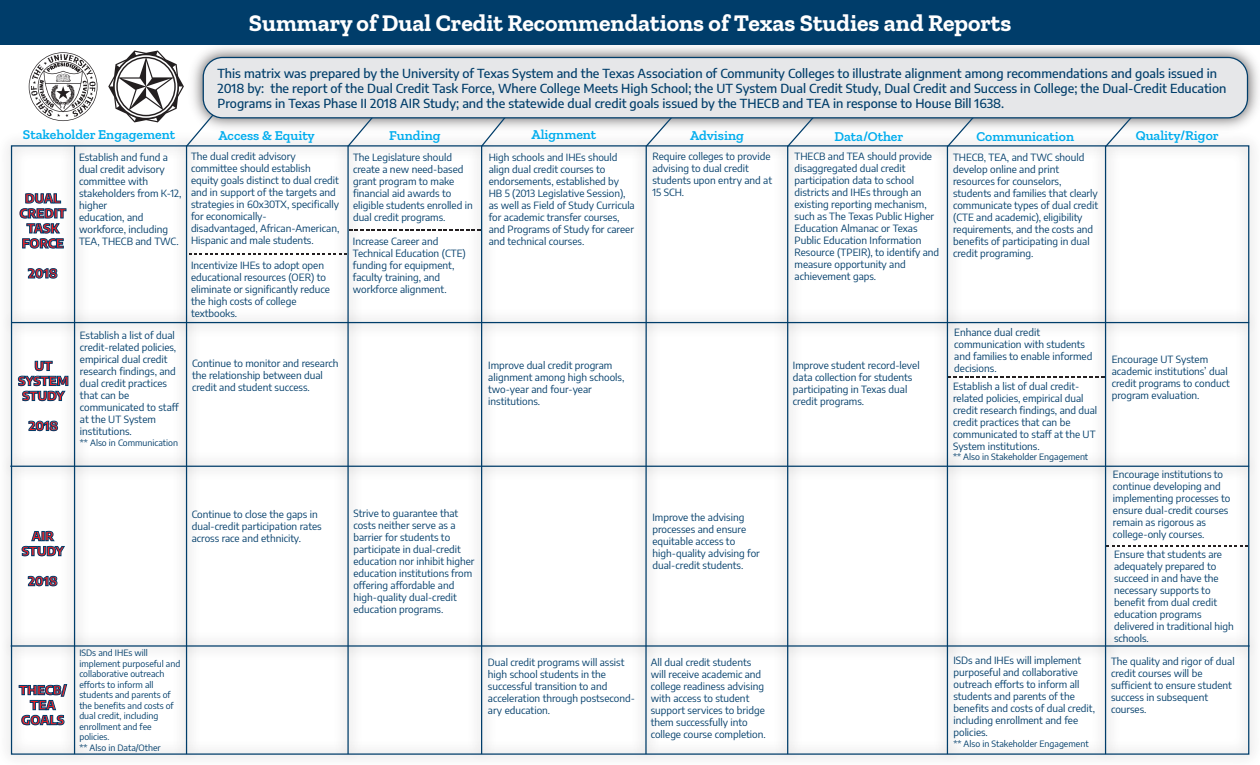
<style>
.page{position:relative;width:1260px;height:765px;background:#fff}
.page>*{position:absolute;margin:0;border:0;box-sizing:border-box;transform-origin:0 0}
.t1{font:700 23.75px "Zilla Slab";color:#fff}
.t2{font:600 13.75px "Zilla Slab";color:#00aeef}
.t3{font:500 12.5px/15px "Encode Sans";color:#003d6a}
.t4{font:800 12.5px/15px "Encode Sans";color:#ee1d23;text-align:center}
.t5{font:10px/12px "Encode Sans";color:#003d6a}
.t6{font:8.75px/10.5px "Encode Sans";color:#003d6a}
</style>
<div class="page">
<div style="left:0;top:0;width:1260px;height:44px;background:#003d6a"></div>
<img style="left:6px;top:140px;width:1249px;height:620px">
<svg style="left:29px;top:52px;width:68px;height:69px"></svg>
<svg style="left:946px;top:137px;width:33px;height:11px"></svg>
<svg style="left:1104px;top:137px;width:33px;height:11px"></svg>
<svg style="left:786px;top:137px;width:33px;height:11px"></svg>
<svg style="left:644px;top:137px;width:33px;height:11px"></svg>
<svg style="left:480px;top:137px;width:31px;height:11px"></svg>
<svg style="left:346px;top:137px;width:32px;height:11px"></svg>
<svg style="left:108px;top:51px;width:108px;height:97px"></svg>
<img style="left:6px;top:626px;width:1249px;height:40px">
<hr style="left:11px;top:645px;width:1239px;height:2px;background:#003d6a">
<svg style="left:19px;top:684px;width:48px;height:41px"></svg>
<img style="left:184px;top:44px;width:1076px;height:93px">
<div style="left:203px;top:58px;width:1044px;height:60px;background:#e6e7e9;border-radius:19px"></div>
<div style="left:203px;top:57px;width:1045px;height:61px;border:1px solid #003d6a;border-radius:19px"></div>
<h1 class="t1" style="left:249px;top:10px;width:764px">Summary of Dual Credit Recommendations of Texas Studies and Reports</h1>
<p class="t3" style="left:218px;top:65px;width:1010px">This matrix was prepared by the University of Texas System and the Texas Association of Community Colleges to illustrate alignment among recommendations and goals issued in<br>2018 by: the report of the Dual Credit Task Force, Where College Meets High School; the UT System Dual Credit Study, Dual Credit and Success in College; the Dual-Credit Education<br>Programs in Texas Phase II 2018 AIR Study; and the statewide dual credit goals issued by the THECB and TEA in response to House Bill 1638.</p>
<h2 class="t2" style="left:23px;top:127px;width:154px">Stakeholder Engagement</h2>
<h2 class="t2" style="left:219px;top:128px;width:98px">Access &amp; Equity</h2>
<h2 class="t2" style="left:389px;top:127px;width:53px">Funding</h2>
<h2 class="t2" style="left:532px;top:127px;width:66px">Alignment</h2>
<h2 class="t2" style="left:690px;top:127px;width:55px">Advising</h2>
<h2 class="t2" style="left:834px;top:128px;width:70px">Data/Other</h2>
<h2 class="t2" style="left:976px;top:128px;width:99px">Communication</h2>
<h2 class="t2" style="left:1136px;top:127px;width:85px">Quality/Rigor</h2>
<p class="t4" style="left:20px;top:190px;width:48px">DUAL<br>CREDIT<br>TASK<br>FORCE</p>
<p class="t4" style="left:28px;top:265px;width:31px">2018</p>
<p class="t4" style="left:18px;top:357px;width:52px">UT<br>SYSTEM<br>STUDY</p>
<p class="t4" style="left:29px;top:417px;width:31px">2018</p>
<p class="t5" style="left:79px;top:151px;width:104px">Establish and fund a dual credit advisory committee with stakeholders from K-12, higher<br>education, and workforce, including<br>TEA, THECB and TWC.</p>
<p class="t5" style="left:191px;top:150px;width:150px">The dual credit advisory committee should establish equity goals distinct to dual credit and in support of the targets and strategies in 60x30TX, specifically for economically-<br>disadvantaged, African-American,<br>Hispanic and male students.</p>
<p class="t5" style="left:191px;top:259px;width:140px">Incentivize IHEs to adopt open educational resources (OER) to eliminate or significantly reduce the high costs of college textbooks.</p>
<p class="t5" style="left:353px;top:150px;width:121px">The Legislature should create a new need-based grant program to make financial aid awards to eligible students enrolled in dual credit programs.</p>
<p class="t5" style="left:353px;top:234px;width:114px">Increase Career and<br>Technical Education (CTE) funding for equipment, faculty training, and workforce alignment.</p>
<p class="t5" style="left:795px;top:150px;width:146px">THECB and TEA should provide disaggregated dual credit participation data to school districts and IHEs through an existing reporting mechanism, such as The Texas Public Higher<br>Education Almanac or Texas<br>Public Education Information<br>Resource (TPEIR), to identify and measure opportunity and achievement gaps.</p>
<p class="t5" style="left:489px;top:150px;width:148px">High schools and IHEs should align dual credit courses to endorsements, established by<br>HB 5 (2013 Legislative Session), as well as Field of Study Curricula for academic transfer courses, and Programs of Study for career and technical courses.</p>
<p class="t5" style="left:652px;top:150px;width:121px">Require colleges to provide advising to dual credit students upon entry and at<br>15 SCH.</p>
<p class="t5" style="left:953px;top:151px;width:147px">THECB, TEA, and TWC should develop online and print resources for counselors, students and families that clearly communicate types of dual credit (CTE and academic), eligibility requirements, and the costs and benefits of participating in dual credit programing.</p>
<p class="t5" style="left:80px;top:329px;width:100px">Establish a list of dual credit-related policies, empirical dual credit research findings, and dual credit practices that can be communicated to staff at the UT System institutions.</p>
<p class="t6" style="left:80px;top:437px;width:100px">** Also in Communication</p>
<p class="t5" style="left:192px;top:357px;width:148px">Continue to monitor and research the relationship between dual credit and student success.</p>
<p class="t5" style="left:488px;top:359px;width:138px">Improve dual credit program alignment among high schools, two-year and four-year institutions.</p>
<p class="t5" style="left:793px;top:359px;width:128px">Improve student record-level data collection for students participating in Texas dual credit programs.</p>
<p class="t5" style="left:954px;top:325px;width:140px">Enhance dual credit communication with students and families to enable informed decisions.</p>
<p class="t5" style="left:953px;top:379px;width:146px">Establish a list of dual credit&shy;related policies, empirical dual credit research findings, and dual credit practices that can be communicated to staff at the UT<br>System institutions.</p>
<p class="t6" style="left:953px;top:451px;width:137px">** Also in Stakeholder Engagement</p>
<p class="t4" style="left:22px;top:528px;width:44px">AIR<br>STUDY</p>
<p class="t4" style="left:28px;top:573px;width:31px">2018</p>
<p class="t5" style="left:353px;top:507px;width:123px">Strive to guarantee that costs neither serve as a barrier for students to participate in dual-credit education nor inhibit higher education institutions from offering affordable and high-quality dual-credit education programs.</p>
<p class="t5" style="left:192px;top:508px;width:131px">Continue to close the gaps in dual-credit participation rates across race and ethnicity.</p>
<p class="t5" style="left:652px;top:511px;width:109px">Improve the advising processes and ensure equitable access to high-quality advising for dual-credit students.</p>
<p class="t4" style="left:19px;top:682px;width:49px">THECB/<br>TEA<br>GOALS</p>
<p class="t6" style="left:79px;top:648px;width:103px">ISDs and IHEs will implement purposeful and collaborative outreach efforts to inform all students and parents of the benefits and costs of dual credit, including enrollment and fee policies.<br>** Also in Data/Other</p>
<p class="t5" style="left:488px;top:656px;width:148px">Dual credit programs will assist high school students in the successful transition to and acceleration through postsecond&shy;ary education.</p>
<p class="t5" style="left:651px;top:656px;width:117px">All dual credit students will receive academic and college readiness advising with access to student support services to bridge them successfully into college course completion.</p>
<p class="t5" style="left:953px;top:654px;width:143px">ISDs and IHEs will implement purposeful and collaborative outreach efforts to inform all students and parents of the benefits and costs of dual credit, including enrollment and fee policies.</p>
<p class="t6" style="left:953px;top:738px;width:137px">** Also in Stakeholder Engagement</p>
<p class="t5" style="left:1112px;top:352px;width:120px">Encourage UT System academic institutions’ dual credit programs to conduct program evaluation.</p>
<p class="t5" style="left:1113px;top:467px;width:119px">Encourage institutions to continue developing and implementing processes to ensure dual-credit courses remain as rigorous as college-only courses.</p>
<p class="t5" style="left:1114px;top:548px;width:121px">Ensure that students are adequately prepared to succeed in and have the necessary supports to benefit from dual credit education programs delivered in traditional high schools.</p>
<p class="t5" style="left:1111px;top:655px;width:125px">The quality and rigor of dual credit courses will be sufficient to ensure student success in subsequent courses.</p>
</div>
